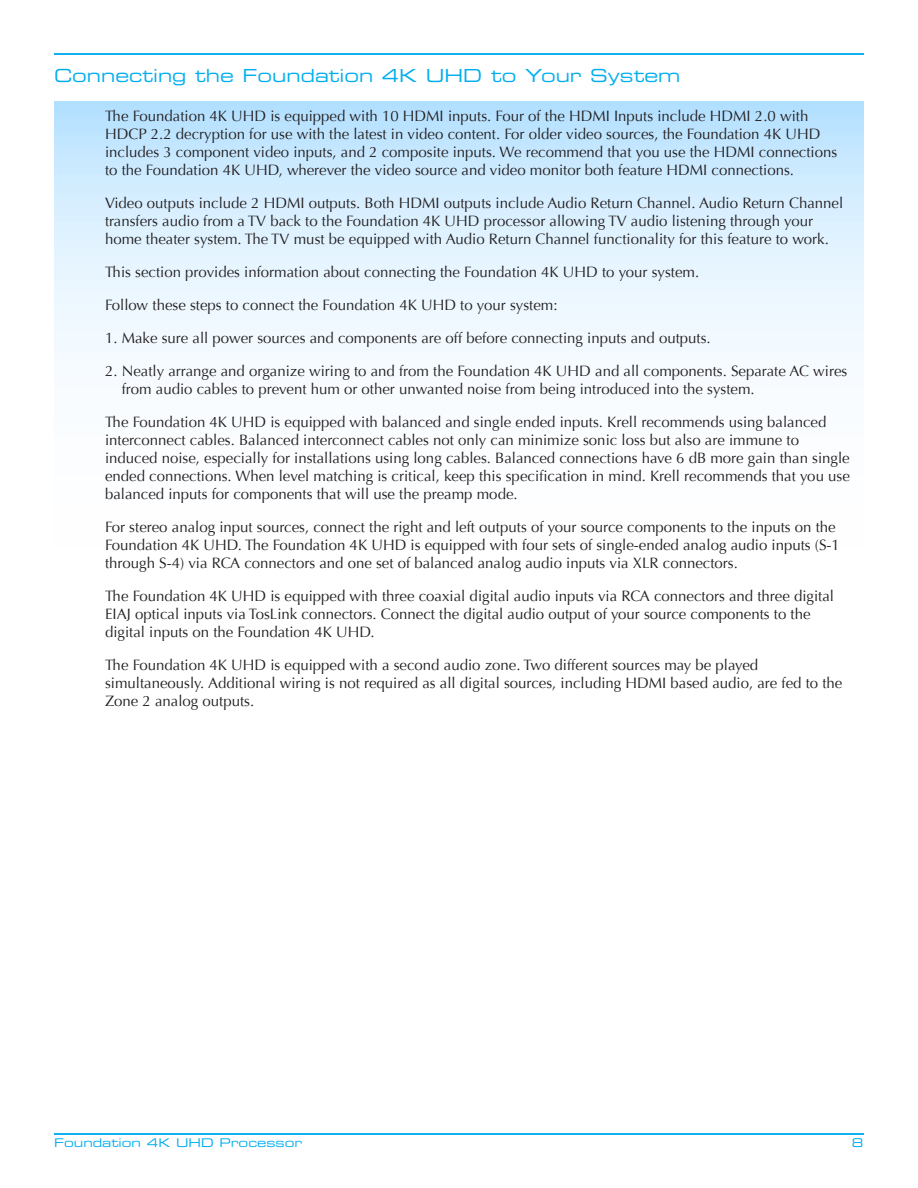
<style>
.page{position:relative;width:918px;height:1188px;background:#fff}
.page>*{position:absolute;margin:0;border:0;box-sizing:border-box;transform-origin:0 0}
.t1{font:18px "Eurostile Extended Two";color:#00aeef}
.t2{font:15px/18px "Optima";color:#231f20}
.t3{font:12px "Eurostile Extended Two";color:#00aeef}
</style>
<div class="page">
<svg style="left:54px;top:102px;width:810px;height:257px"></svg>
<hr style="left:54px;top:53px;width:810px;height:2px;background:#00aeef">
<hr style="left:54px;top:1133px;width:810px;height:2px;background:#00aeef">
<p class="t1" style="left:54px;top:63px;width:628px">Connecting the Foundation 4K UHD to Your System</p>
<p class="t2" style="left:105px;top:107px;width:734px">The Foundation 4K UHD is equipped with 10 HDMI inputs. Four of the HDMI Inputs include HDMI 2.0 with HDCP 2.2 decryption for use with the latest in video content. For older video sources, the Foundation 4K UHD includes 3 component video inputs, and 2 composite inputs. We recommend that you use the HDMI connections to the Foundation 4K UHD, wherever the video source and video monitor both feature HDMI connections.</p>
<p class="t2" style="left:105px;top:194px;width:740px">Video outputs include 2 HDMI outputs. Both HDMI outputs include Audio Return Channel. Audio Return Channel transfers audio from a TV back to the Foundation 4K UHD processor allowing TV audio listening through your home theater system. The TV must be equipped with Audio Return Channel functionality for this feature to work.</p>
<p class="t2" style="left:105px;top:263px;width:596px">This section provides information about connecting the Foundation 4K UHD to your system.</p>
<p class="t2" style="left:105px;top:296px;width:454px">Follow these steps to connect the Foundation 4K UHD to your system:</p>
<p class="t2" style="left:105px;top:329px;width:607px">1. Make sure all power sources and components are off before connecting inputs and outputs.</p>
<p class="t2" style="left:122px;top:362px;width:727px;text-indent:-17px">2. Neatly arrange and organize wiring to and from the Foundation 4K UHD and all components. Separate AC wires from audio cables to prevent hum or other unwanted noise from being introduced into the system.</p>
<p class="t2" style="left:105px;top:413px;width:746px">The Foundation 4K UHD is equipped with balanced and single ended inputs. Krell recommends using balanced interconnect cables. Balanced interconnect cables not only can minimize sonic loss but also are immune to induced noise, especially for installations using long cables. Balanced connections have 6 dB more gain than single ended connections. When level matching is critical, keep this specification in mind. Krell recommends that you use balanced inputs for components that will use the preamp mode.</p>
<p class="t2" style="left:105px;top:518px;width:736px">For stereo analog input sources, connect the right and left outputs of your source components to the inputs on the<br>Foundation 4K UHD. The Foundation 4K UHD is equipped with four sets of single-ended analog audio inputs (S-1 through S-4) via RCA connectors and one set of balanced analog audio inputs via XLR connectors.</p>
<p class="t2" style="left:105px;top:587px;width:731px">The Foundation 4K UHD is equipped with three coaxial digital audio inputs via RCA connectors and three digital<br>EIAJ optical inputs via TosLink connectors. Connect the digital audio output of your source components to the digital inputs on the Foundation 4K UHD.</p>
<p class="t2" style="left:105px;top:656px;width:739px">The Foundation 4K UHD is equipped with a second audio zone. Two different sources may be played simultaneously. Additional wiring is not required as all digital sources, including HDMI based audio, are fed to the<br>Zone 2 analog outputs.</p>
<p class="t3" style="left:54px;top:1135px;width:250px">Foundation 4K UHD Processor</p>
<p class="t3" style="left:852px;top:1135px;width:13px">8</p>
</div>
